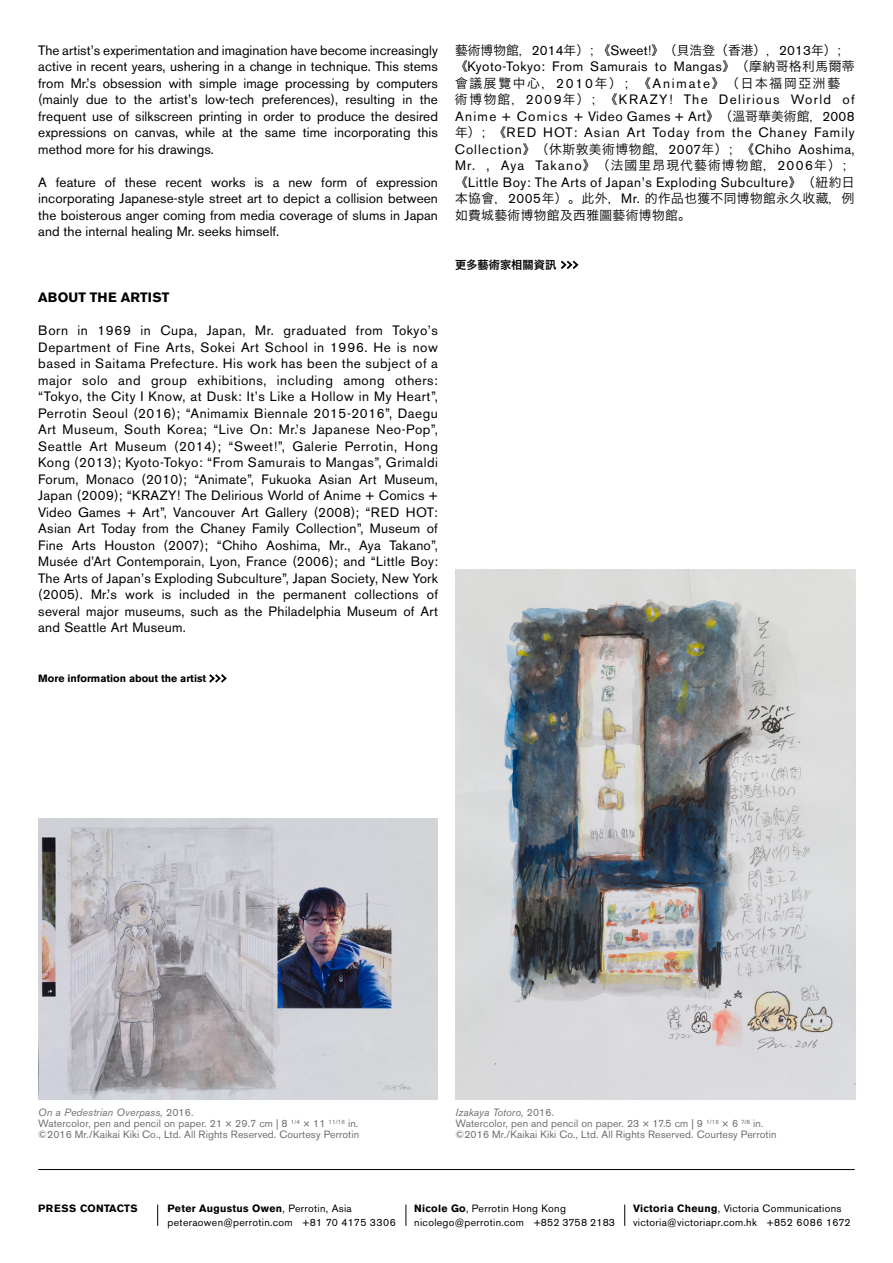
<style>
.page{position:relative;width:893px;height:1263px;background:#fff}
.page>*{position:absolute;margin:0;border:0;box-sizing:border-box;transform-origin:0 0}
.t1{font:13.5px/16.5px "Akzidenz Grotesk BE";letter-spacing:.02em;color:#000;text-align:justify}
.t2{font:13.5px "Akzidenz Grotesk BE";letter-spacing:.04em;color:#000}
.t3{font:700 13.5px "Akzidenz Grotesk BE";letter-spacing:.005em;color:#000}
.t4{font:12.75px/16.5px "Hiragino Sans CNS W3";letter-spacing:.03em;color:#000}
.t5{font:12.75px "Hiragino Sans CNS W3";letter-spacing:.005em;color:#000}
.t6{font:12.75px "Hiragino Sans CNS W3";letter-spacing:.135em;color:#000}
.t7{font:11.25px "Hiragino Sans W6";color:#000}
.t8{font:10.5px/10.9px "Akzidenz Grotesk BE";letter-spacing:.01em;color:#706f6f}
.t9{font:10.5px/13.5px "Akzidenz Grotesk BE";letter-spacing:.03em;color:#000}
.t10{font:700 10.5px "Akzidenz Grotesk BE";color:#000}
.t11{font:700 10.5px "Akzidenz Grotesk BE";letter-spacing:.03em;color:#000}
.s1{font-family:"Akzidenz Grotesk BE";font-size:13.5px}
.s2{font-family:"Hiragino Sans CNS W3";font-size:12.75px}
.s3{font-style:italic}
.s4{font-weight:700}
</style>
<div class="page">
<svg style="left:209px;top:674px;width:18px;height:9px"></svg>
<svg style="left:560px;top:260px;width:19px;height:9px"></svg>
<hr style="left:38px;top:1169px;width:817px;height:1px;background:#000">
<svg style="left:406px;top:1204px;width:1px;height:22px"></svg>
<svg style="left:157px;top:1204px;width:1px;height:22px"></svg>
<svg style="left:624px;top:1204px;width:1px;height:22px"></svg>
<img style="left:38px;top:819px;width:400px;height:280px">
<img style="left:455px;top:569px;width:400px;height:531px">
<p class="t1" style="left:38px;top:42px;width:401px">The artist’s experimentation and imagination have become increasingly active in recent years, ushering in a change in technique. This stems from Mr.’s obsession with simple image processing by computers (mainly due to the artist’s low-tech preferences), resulting in the frequent use of silkscreen printing in order to produce the desired expressions on canvas, while at the same time incorporating this method more for his drawings.</p>
<p class="t1" style="left:38px;top:174px;width:401px">A feature of these recent works is a new form of expression incorporating Japanese-style street art to depict a collision between the boisterous anger coming from media coverage of slums in Japan and the internal healing Mr. seeks himself.</p>
<p class="t3" style="left:38px;top:290px;width:133px">ABOUT THE ARTIST</p>
<p class="t1" style="left:38px;top:322px;width:401px">Born in 1969 in Cupa, Japan, Mr. graduated from Tokyo’s Department of Fine Arts, Sokei Art School in 1996. He is now based in Saitama Prefecture. His work has been the subject of a major solo and group exhibitions, including among others: “Tokyo, the City I Know, at Dusk: It’s Like a Hollow in My Heart”, Perrotin Seoul (2016); “Animamix Biennale 2015-2016”, Daegu Art Museum, South Korea; “Live On: Mr.’s Japanese Neo-Pop”, Seattle Art Museum (2014); “Sweet!”, Galerie Perrotin, Hong Kong (2013); Kyoto-Tokyo: “From Samurais to Mangas”, Grimaldi Forum, Monaco (2010); “Animate”, Fukuoka Asian Art Museum, Japan (2009); “KRAZY! The Delirious World of Anime + Comics + Video Games + Art”, Vancouver Art Gallery (2008); “RED HOT:<br>Asian Art Today from the Chaney Family Collection”, Museum of Fine Arts Houston (2007); “Chiho Aoshima, Mr., Aya Takano”, Musée d’Art Contemporain, Lyon, France (2006); and “Little Boy:<br>The Arts of Japan’s Exploding Subculture”, Japan Society, New York (2005). Mr.’s work is included in the permanent collections of several major museums, such as the Philadelphia Museum of Art and Seattle Art Museum.</p>
<p class="t10" style="left:38px;top:672px;width:169px">More information about the artist</p>
<p class="t5" style="left:455px;top:40px;width:396px">藝術博物館，<span class="s1">2014</span>年）；《<span class="s1">Sweet!</span>》（貝浩登（香港），<span class="s1">2013</span>年）；</p>
<p class="t2" style="left:455px;top:58px;width:401px"><span class="s2">《</span>Kyoto-Tokyo: From Samurais to Mangas<span class="s2">》（摩納哥格利馬爾蒂</span></p>
<p class="t6" style="left:455px;top:73px;width:387px">會議展覽中心，<span class="s1">2010</span>年）；《<span class="s1">Animate</span>》（日本福岡亞洲藝</p>
<p class="t1" style="left:455px;top:91px;width:401px"><span class="s2">術博物館，</span>2009<span class="s2">年）；《</span>KRAZY! The Delirious World of Anime + Comics + Video Games + Art<span class="s2">》（溫哥華美術館，</span>2008<span class="s2">年）；《</span>RED HOT: Asian Art Today from the Chaney Family Collection<span class="s2">》（休斯敦美術博物館，</span>2007<span class="s2">年）；《</span>Chiho Aoshima, Mr. , Aya Takano<span class="s2">》（法國里昂現代藝術博物館，</span>2006<span class="s2">年）；《</span>Little Boy: The Arts of Japan’s Exploding Subculture<span class="s2">》（紐約日</span></p>
<p class="t4" style="left:455px;top:189px;width:401px">本協會，<span class="s1">2005</span>年）。此外，<span class="s1">Mr.</span> 的作品也獲不同博物館永久收藏，例如費城藝術博物館及西雅圖藝術博物館。</p>
<p class="t7" style="left:455px;top:255px;width:103px">更多藝術家相關資訊</p>
<p class="t8" style="left:38px;top:1107px;width:322px"><span class="s3">On a Pedestrian Overpass,</span> 2016.<br>Watercolor, pen and pencil on paper. 21 × 29.7 cm | 8 <sup>1/4</sup> × 11 <sup>11/16</sup> in. ©2016 Mr./Kaikai Kiki Co., Ltd. All Rights Reserved. Courtesy Perrotin</p>
<p class="t8" style="left:455px;top:1107px;width:322px"><span class="s3">Izakaya Totoro,</span> 2016.<br>Watercolor, pen and pencil on paper. 23 × 17.5 cm | 9 <sup>1/16</sup> × 6 <sup>7/8</sup> in. ©2016 Mr./Kaikai Kiki Co., Ltd. All Rights Reserved. Courtesy Perrotin</p>
<p class="t11" style="left:38px;top:1202px;width:101px">PRESS CONTACTS</p>
<p class="t9" style="left:168px;top:1202px;width:230px"><span class="s4">Peter Augustus Owen</span>, Perrotin, Asia peteraowen@perrotin.com +81 70 4175 3306</p>
<p class="t9" style="left:414px;top:1202px;width:202px"><span class="s4">Nicole Go</span>, Perrotin Hong Kong nicolego@perrotin.com +852 3758 2183</p>
<p class="t9" style="left:633px;top:1202px;width:219px"><span class="s4">Victoria Cheung</span>, Victoria Communications victoria@victoriapr.com.hk +852 6086 1672</p>
</div>
